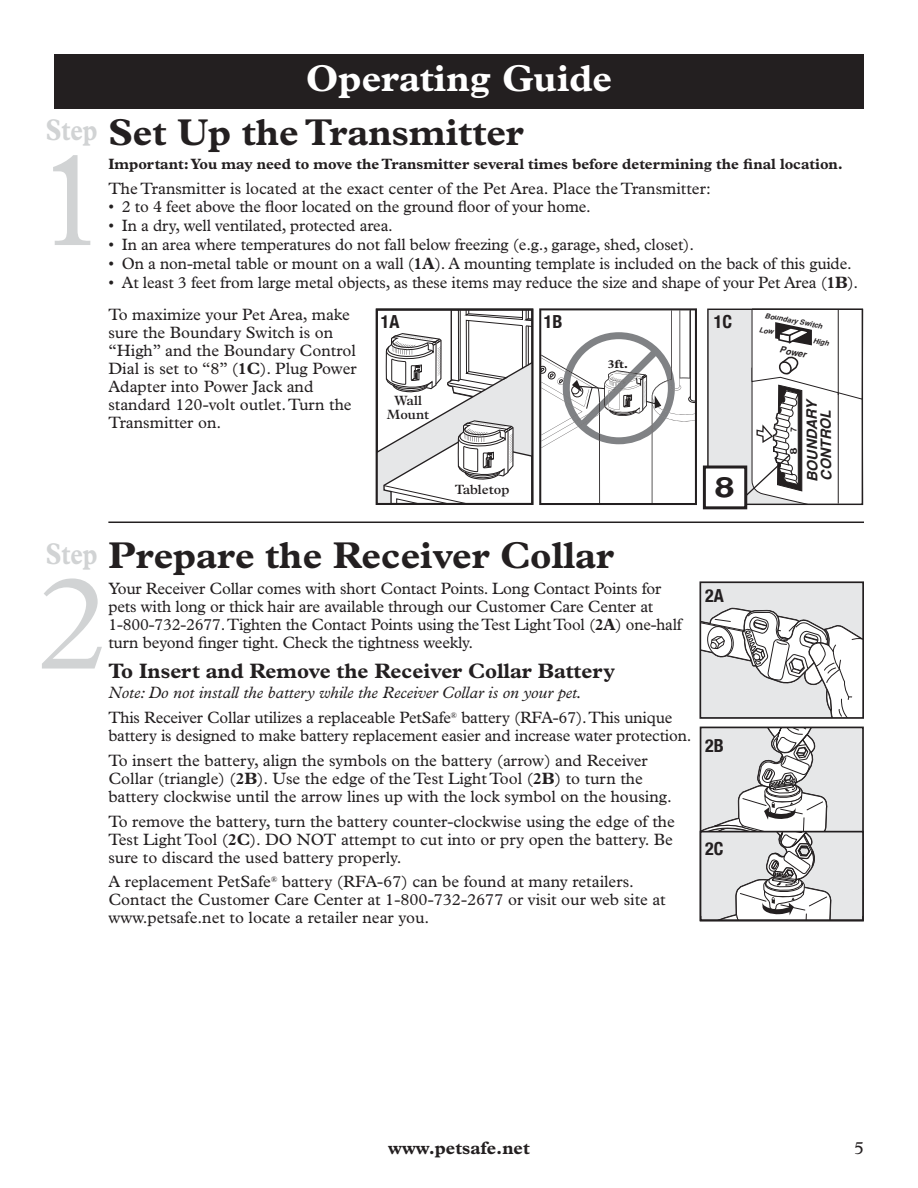
<style>
.page{position:relative;width:918px;height:1188px;background:#fff}
.page>*{position:absolute;margin:0;border:0;box-sizing:border-box;transform-origin:0 0}
.t1{font:300 135px "Plantin";color:#d1d3d4}
.t2{font:700 37.5px "Plantin";color:#231f20}
.t3{font:700 37.5px "Plantin";color:#fff}
.t4{font:700 30px "Plantin";color:#d1d3d4;scale:.8 1}
.t5{font:700 27.75px "Helvetica";color:#231f20;scale:1.28 1}
.t6{font:700 21px "Plantin";color:#231f20}
.t7{font:700 18px "Plantin";color:#231f20}
.t8{font:700 condensed 18px "Helvetica Neue";color:#231f20}
.t9{font:18px "Plantin";color:#231f20}
.t10{font:16.5px/18px "Plantin";letter-spacing:-.01em;color:#231f20}
.t11{font:700 15px "Plantin";color:#231f20}
.t12{font:italic 700 14.1px/14px "Helvetica";color:#231f20}
.t13{font:600 13.5px/13.5px "Plantin";color:#231f20;text-align:center}
.t14{font:700 11.85px "Plantin";color:#231f20;scale:1.1 1}
.t15{font:italic 700 8.85px "Helvetica";color:#231f20}
.t16{font:italic 700 7.05px/15px "Helvetica";color:#231f20}
.s1{font-weight:700}
.s2{font-style:italic}
</style>
<div class="page">
<div style="left:54px;top:54px;width:810px;height:55px;background:#231f20"></div>
<svg style="left:375px;top:308px;width:322px;height:197px"></svg>
<div style="left:708px;top:309px;width:155px;height:195px;background:#e6e7e8"></div>
<div style="left:704px;top:467px;width:42px;height:41px;background:#fff"></div>
<div style="left:703px;top:466px;width:44px;height:43px;border:3px solid #231f20"></div>
<hr style="left:108px;top:522px;width:756px;height:1px;background:#231f20">
<div style="left:700px;top:582px;width:163px;height:136px;background:#e6e7e8"></div>
<svg style="left:699px;top:607px;width:164px;height:315px"></svg>
<div style="left:699px;top:581px;width:165px;height:138px;border:2px solid #231f20"></div>
<svg style="left:742px;top:308px;width:121px;height:197px;background:#dfdede"></svg>
<h3 class="t4" style="left:46px;top:119px;width:67px">Step</h3>
<h1 class="t1" style="left:35px;top:151px;width:75px">1</h1>
<h2 class="t3" style="left:306px;top:65px;width:308px">Operating Guide</h2>
<h2 class="t2" style="left:108px;top:118px;width:417px">Set Up the Transmitter</h2>
<p class="t11" style="left:108px;top:159px;width:736px">Important: You may need to move the Transmitter several times before determining the final location.</p>
<p class="t10" style="left:108px;top:181px;width:604px">The Transmitter is located at the exact center of the Pet Area. Place the Transmitter:</p>
<p class="t10" style="left:108px;top:199px;width:484px">• 2 to 4 feet above the floor located on the ground floor of your home.</p>
<p class="t10" style="left:108px;top:218px;width:286px">• In a dry, well ventilated, protected area.</p>
<p class="t10" style="left:108px;top:237px;width:587px">• In an area where temperatures do not fall below freezing (e.g., garage, shed, closet).</p>
<p class="t10" style="left:108px;top:256px;width:745px">• On a non-metal table or mount on a wall (<span class="s1">1A</span>). A mounting template is included on the back of this guide.</p>
<p class="t10" style="left:108px;top:268px;width:751px;line-height:32px">• At least 3 feet from large metal objects, as these items may reduce the size and shape of your Pet Area (<span class="s1">1B</span>).<br>To maximize your Pet Area, make</p>
<p class="t10" style="left:108px;top:325px;width:250px">sure the Boundary Switch is on “High” and the Boundary Control<br>Dial is set to “8” (<span class="s1">1C</span>). Plug Power<br>Adapter into Power Jack and standard 120-volt outlet. Turn the<br>Transmitter on.</p>
<p class="t16" style="left:764px;top:308px;width:63px;text-indent:3px;rotate:11deg">Boundary Switch<br>Low</p>
<p class="t16" style="left:815px;top:334px;width:17px;rotate:11deg">High</p>
<p class="t8" style="left:714px;top:310px;width:20px">1C</p>
<p class="t8" style="left:381px;top:310px;width:20px">1A</p>
<p class="t8" style="left:544px;top:310px;width:20px">1B</p>
<p class="t15" style="left:780px;top:346px;width:28px;rotate:11deg">Power</p>
<p class="t14" style="left:608px;top:360px;width:20px">3ft.</p>
<p class="t13" style="left:387px;top:395px;width:44px">Wall<br>Mount</p>
<p class="t12" style="left:807px;top:482px;width:83px;rotate:-90deg">BOUNDARY<br>CONTROL</p>
<h3 class="t5" style="left:715px;top:477px;width:17px">8</h3>
<p class="t13" style="left:455px;top:484px;width:56px">Tabletop</p>
<h2 class="t2" style="left:108px;top:542px;width:507px">Prepare the Receiver Collar</h2>
<p class="t10" style="left:108px;top:581px;width:575px">Your Receiver Collar comes with short Contact Points. Long Contact Points for pets with long or thick hair are available through our Customer Care Center at 1-800-732-2677. Tighten the Contact Points using the Test Light Tool (<span class="s1">2A</span>) one-half turn beyond finger tight. Check the tightness weekly.</p>
<p class="t6" style="left:108px;top:663px;width:508px">To Insert and Remove the Receiver Collar Battery</p>
<p class="t10" style="left:108px;top:682px;width:566px;line-height:24.8px"><span class="s2">Note: Do not install the battery while the Receiver Collar is on your pet.<br></span>This Receiver Collar utilizes a replaceable PetSafe<sup>®</sup> battery (RFA-67). This unique</p>
<p class="t10" style="left:108px;top:725px;width:585px;line-height:24.8px">battery is designed to make battery replacement easier and increase water protection.<br>To insert the battery, align the symbols on the battery (arrow) and Receiver</p>
<p class="t10" style="left:108px;top:771px;width:565px">Collar (triangle) (<span class="s1">2B</span>). Use the edge of the Test Light Tool (<span class="s1">2B</span>) to turn the battery clockwise until the arrow lines up with the lock symbol on the housing.</p>
<p class="t10" style="left:108px;top:813px;width:568px">To remove the battery, turn the battery counter-clockwise using the edge of the<br>Test Light Tool (<span class="s1">2C</span>). DO NOT attempt to cut into or pry open the battery. Be sure to discard the used battery properly.</p>
<p class="t10" style="left:108px;top:874px;width:559px">A replacement PetSafe<sup>®</sup> battery (RFA-67) can be found at many retailers.<br>Contact the Customer Care Center at 1-800-732-2677 or visit our web site at www.petsafe.net to locate a retailer near you.</p>
<h3 class="t4" style="left:46px;top:543px;width:67px">Step</h3>
<h1 class="t1" style="left:35px;top:575px;width:75px">2</h1>
<p class="t8" style="left:705px;top:585px;width:20px">2A</p>
<p class="t8" style="left:705px;top:735px;width:20px">2B</p>
<p class="t8" style="left:705px;top:838px;width:20px">2C</p>
<p class="t7" style="left:388px;top:1142px;width:143px">www.petsafe.net</p>
<p class="t9" style="left:854px;top:1142px;width:11px">5</p>
</div>
